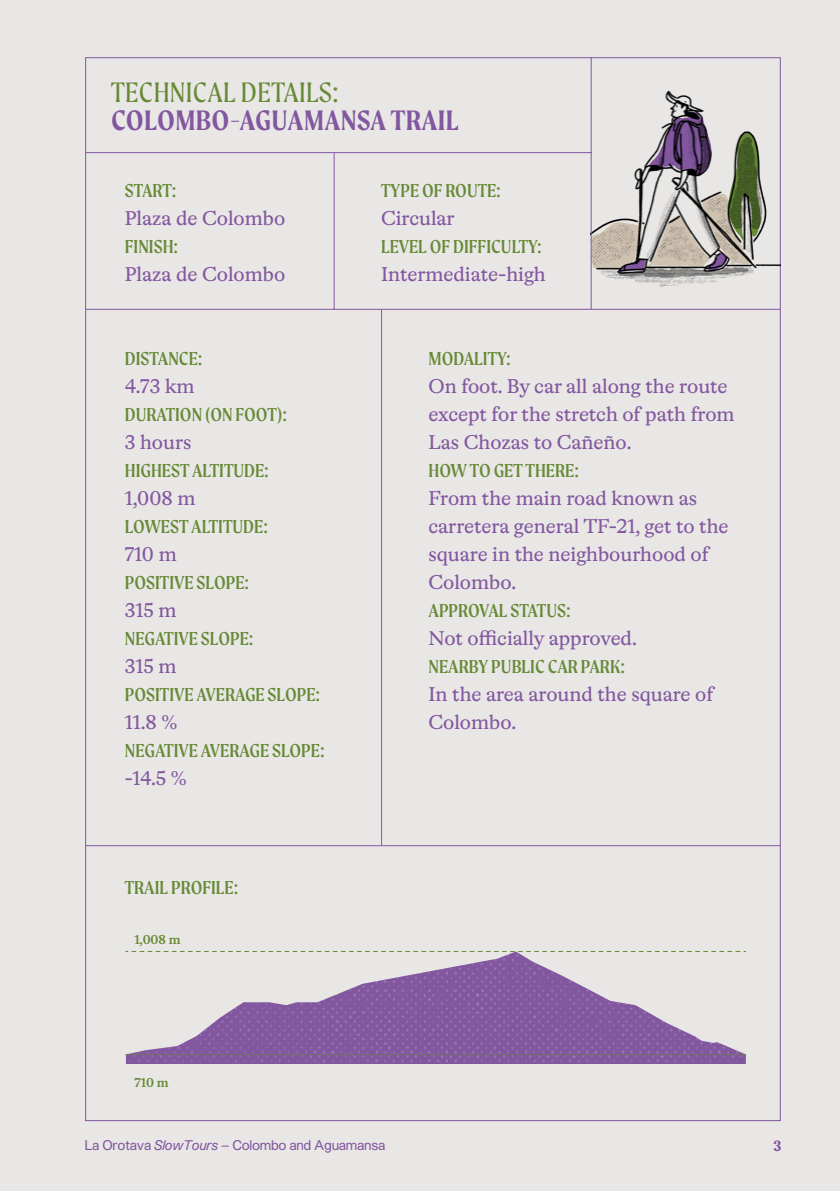
<style>
.page{position:relative;width:840px;height:1191px;background:#fff}
.page>*{position:absolute;margin:0;border:0;box-sizing:border-box;transform-origin:0 0}
.t1{font:600 30px "Moret";letter-spacing:.01em;color:#8257a0}
.t2{font:30px "Moret";letter-spacing:.01em;color:#668a36}
.t3{font:20px/28px "Romek";color:#8257a0}
.t4{font:20px "Moret";color:#668a36}
.t5{font:700 16px "Moret";color:#8257a0}
.t6{font:13px "Haas Unica";letter-spacing:.03em;color:#8257a0}
.t7{font:600 13px "Romek";color:#688a34}
.s1{font-style:italic}
</style>
<div class="page">
<div style="left:0;top:0;width:839px;height:1191px;background:#e9e7e5"></div>
<img style="left:591px;top:58px;width:189px;height:251px">
<hr style="left:85px;top:152px;width:506px;height:1px;background:#8257a0">
<hr style="left:85px;top:309px;width:695px;height:1px;background:#8257a0">
<hr style="left:85px;top:845px;width:695px;height:1px;background:#8257a0">
<hr style="left:333px;top:153px;width:1px;height:157px;background:#8257a0">
<hr style="left:590px;top:57px;width:1px;height:253px;background:#8257a0">
<hr style="left:381px;top:309px;width:1px;height:536px;background:#8257a0">
<img style="left:126px;top:952px;width:619px;height:112px">
<svg style="left:126px;top:1054px;width:619px;height:1px"></svg>
<svg style="left:126px;top:951px;width:619px;height:1px"></svg>
<h1 class="t2" style="left:111px;top:75px;width:229px">TECHNICAL DETAILS:</h1>
<h1 class="t1" style="left:111px;top:103px;width:349px">COLOMBO-AGUAMANSA TRAIL</h1>
<p class="t4" style="left:125px;top:179px;width:53px">START:</p>
<p class="t3" style="left:125px;top:204px;width:162px">Plaza de Colombo</p>
<p class="t4" style="left:125px;top:235px;width:55px">FINISH:</p>
<p class="t3" style="left:125px;top:260px;width:162px">Plaza de Colombo</p>
<p class="t4" style="left:125px;top:347px;width:79px">DISTANCE:</p>
<p class="t3" style="left:125px;top:372px;width:71px">4.73 km</p>
<p class="t4" style="left:125px;top:403px;width:164px">DURATION (ON FOOT):</p>
<p class="t3" style="left:125px;top:428px;width:68px">3 hours</p>
<p class="t4" style="left:125px;top:459px;width:145px">HIGHEST ALTITUDE:</p>
<p class="t3" style="left:125px;top:484px;width:72px">1,008 m</p>
<p class="t4" style="left:125px;top:515px;width:144px">LOWEST ALTITUDE:</p>
<p class="t3" style="left:125px;top:540px;width:53px">710 m</p>
<p class="t4" style="left:125px;top:571px;width:126px">POSITIVE SLOPE:</p>
<p class="t3" style="left:125px;top:596px;width:53px">315 m</p>
<p class="t4" style="left:125px;top:627px;width:130px">NEGATIVE SLOPE:</p>
<p class="t3" style="left:125px;top:652px;width:53px">315 m</p>
<p class="t4" style="left:125px;top:683px;width:197px">POSITIVE AVERAGE SLOPE:</p>
<p class="t3" style="left:125px;top:708px;width:54px">11.8 %</p>
<p class="t4" style="left:125px;top:739px;width:201px">NEGATIVE AVERAGE SLOPE:</p>
<p class="t3" style="left:125px;top:764px;width:64px">-14.5 %</p>
<p class="t4" style="left:125px;top:875px;width:115px">TRAIL PROFILE:</p>
<p class="t7" style="left:134px;top:931px;width:48px">1,008 m</p>
<p class="t7" style="left:134px;top:1075px;width:36px">710 m</p>
<p class="t4" style="left:381px;top:179px;width:121px">TYPE OF ROUTE:</p>
<p class="t3" style="left:381px;top:204px;width:75px">Circular</p>
<p class="t4" style="left:381px;top:235px;width:162px">LEVEL OF DIFFICULTY:</p>
<p class="t3" style="left:381px;top:260px;width:166px">Intermediate-high</p>
<p class="t4" style="left:428px;top:347px;width:84px">MODALITY:</p>
<p class="t3" style="left:428px;top:372px;width:307px">On foot. By car all along the route except for the stretch of path from<br>Las Chozas to Cañeño.</p>
<p class="t4" style="left:428px;top:459px;width:152px">HOW TO GET THERE:</p>
<p class="t3" style="left:428px;top:484px;width:301px">From the main road known as carretera general TF-21, get to the square in the neighbourhood of<br>Colombo.</p>
<p class="t4" style="left:428px;top:599px;width:144px">APPROVAL STATUS:</p>
<p class="t3" style="left:428px;top:624px;width:210px">Not officially approved.</p>
<p class="t4" style="left:428px;top:655px;width:198px">NEARBY PUBLIC CAR PARK:</p>
<p class="t3" style="left:428px;top:680px;width:286px">In the area around the square of<br>Colombo.</p>
<p class="t6" style="left:85px;top:1137px;width:301px">La Orotava <span class="s1">SlowTours</span> — Colombo and Aguamansa</p>
<p class="t5" style="left:773px;top:1136px;width:9px">3</p>
</div>
